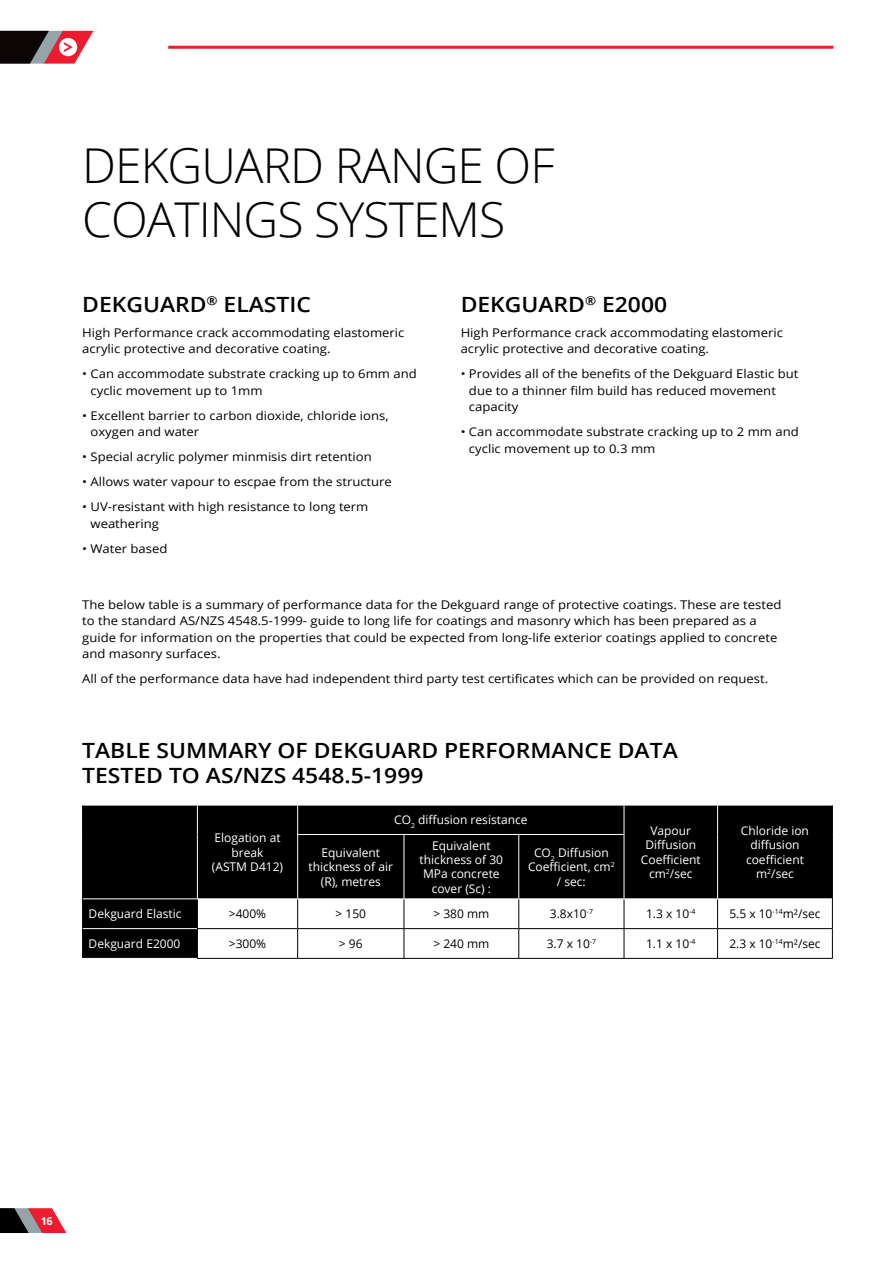
<style>
.page{position:relative;width:893px;height:1263px;background:#fff}
.page>*{position:absolute;margin:0;border:0;box-sizing:border-box;transform-origin:0 0}
.t1{font:300 48px/54px "Open Sans";letter-spacing:-.02em;color:#000}
.t2{font:600 21px/25.2px "Open Sans";color:#000;scale:1.09 1}
.t3{font:12px/16.5px "Open Sans";color:#000;scale:1.09 1}
.t4{font:12px/14.4px "Open Sans";color:#fff;text-align:center}
.t5{font:12px "Open Sans";color:#000}
.t6{font:700 10.95px "Open Sans";color:#fff}
</style>
<div class="page">
<svg style="left:83px;top:806px;width:749px;height:152px;fill:#000"></svg>
<hr style="left:82px;top:899px;width:1px;height:30px;background:#000">
<svg style="left:82px;top:929px;width:1px;height:29px"></svg>
<hr style="left:197px;top:928px;width:101px;height:1px;background:#000">
<svg style="left:197px;top:899px;width:1px;height:59px"></svg>
<hr style="left:298px;top:928px;width:106px;height:1px;background:#000">
<svg style="left:297px;top:899px;width:1px;height:59px"></svg>
<hr style="left:404px;top:928px;width:115px;height:1px;background:#000">
<svg style="left:404px;top:899px;width:1px;height:59px"></svg>
<hr style="left:519px;top:928px;width:105px;height:1px;background:#000">
<svg style="left:518px;top:899px;width:1px;height:59px"></svg>
<hr style="left:624px;top:928px;width:94px;height:1px;background:#000">
<svg style="left:624px;top:899px;width:1px;height:59px"></svg>
<hr style="left:718px;top:928px;width:115px;height:1px;background:#000">
<svg style="left:717px;top:899px;width:1px;height:59px"></svg>
<svg style="left:832px;top:899px;width:1px;height:59px"></svg>
<hr style="left:197px;top:958px;width:101px;height:1px;background:#000">
<hr style="left:298px;top:958px;width:106px;height:1px;background:#000">
<hr style="left:404px;top:958px;width:115px;height:1px;background:#000">
<hr style="left:519px;top:958px;width:105px;height:1px;background:#000">
<hr style="left:624px;top:958px;width:94px;height:1px;background:#000">
<hr style="left:718px;top:958px;width:115px;height:1px;background:#000">
<hr style="left:83px;top:928px;width:114px;height:1px;background:#fff">
<svg style="left:197px;top:805px;width:1px;height:29px"></svg>
<hr style="left:197px;top:834px;width:1px;height:64px;background:#fff">
<hr style="left:197px;top:898px;width:101px;height:1px;background:#fff">
<svg style="left:297px;top:805px;width:1px;height:29px"></svg>
<svg style="left:624px;top:805px;width:1px;height:29px"></svg>
<svg style="left:717px;top:805px;width:1px;height:29px"></svg>
<hr style="left:717px;top:834px;width:1px;height:64px;background:#fff">
<hr style="left:718px;top:898px;width:114px;height:1px;background:#fff">
<hr style="left:83px;top:898px;width:114px;height:1px;background:#fff">
<hr style="left:297px;top:834px;width:107px;height:1px;background:#fff">
<hr style="left:297px;top:835px;width:1px;height:63px;background:#fff">
<hr style="left:404px;top:834px;width:115px;height:1px;background:#fff">
<hr style="left:404px;top:835px;width:1px;height:63px;background:#fff">
<hr style="left:519px;top:834px;width:105px;height:1px;background:#fff">
<hr style="left:518px;top:835px;width:1px;height:63px;background:#fff">
<hr style="left:624px;top:835px;width:1px;height:63px;background:#fff">
<hr style="left:298px;top:898px;width:106px;height:1px;background:#fff">
<hr style="left:404px;top:898px;width:115px;height:1px;background:#fff">
<hr style="left:519px;top:898px;width:105px;height:1px;background:#fff">
<hr style="left:624px;top:898px;width:94px;height:1px;background:#fff">
<svg style="left:82px;top:805px;width:1px;height:29px"></svg>
<hr style="left:82px;top:834px;width:1px;height:65px;background:#000">
<svg style="left:832px;top:805px;width:1px;height:29px"></svg>
<hr style="left:832px;top:834px;width:1px;height:65px;background:#000">
<hr style="left:168px;top:46px;width:665px;height:3px;background:#ed1b2f">
<svg style="left:0;top:31px;width:93px;height:33px"></svg>
<svg style="left:0;top:1208px;width:66px;height:25px;background:#90464f"></svg>
<h1 class="t1" style="left:82px;top:137px;width:474px">DEKGUARD RANGE OF<br>COATINGS SYSTEMS</h1>
<h2 class="t2" style="left:82px;top:291px;width:211px">DEKGUARD<sup>®</sup> ELASTIC</h2>
<p class="t3" style="left:82px;top:324px;width:297px">High Performance crack accommodating elastomeric acrylic protective and decorative coating.</p>
<p class="t3" style="left:91px;top:365px;width:301px;text-indent:-8px">• Can accommodate substrate cracking up to 6mm and cyclic movement up to 1mm</p>
<p class="t3" style="left:91px;top:407px;width:275px;text-indent:-8px">• Excellent barrier to carbon dioxide, chloride ions, oxygen and water</p>
<p class="t3" style="left:82px;top:448px;width:267px">• Special acrylic polymer minmisis dirt retention</p>
<p class="t3" style="left:82px;top:473px;width:286px">• Allows water vapour to escpae from the structure</p>
<p class="t3" style="left:91px;top:498px;width:256px;text-indent:-8px">• UV-resistant with high resistance to long term weathering</p>
<p class="t3" style="left:82px;top:540px;width:80px">• Water based</p>
<h2 class="t2" style="left:461px;top:291px;width:191px">DEKGUARD<sup>®</sup> E2000</h2>
<p class="t3" style="left:461px;top:324px;width:297px">High Performance crack accommodating elastomeric acrylic protective and decorative coating.</p>
<p class="t3" style="left:469px;top:365px;width:304px;text-indent:-8px">• Provides all of the benefits of the Dekguard Elastic but due to a thinner film build has reduced movement capacity</p>
<p class="t3" style="left:469px;top:423px;width:304px;text-indent:-8px">• Can accommodate substrate cracking up to 2 mm and cyclic movement up to 0.3 mm</p>
<p class="t3" style="left:82px;top:596px;width:643px">The below table is a summary of performance data for the Dekguard range of protective coatings. These are tested to the standard AS/NZS 4548.5-1999- guide to long life for coatings and masonry which has been prepared as a guide for information on the properties that could be expected from long-life exterior coatings applied to concrete and masonry surfaces.</p>
<p class="t3" style="left:82px;top:670px;width:631px">All of the performance data have had independent third party test certificates which can be provided on request.</p>
<h2 class="t2" style="left:82px;top:737px;width:548px">TABLE SUMMARY OF DEKGUARD PERFORMANCE DATA<br>TESTED TO AS/NZS 4548.5-1999</h2>
<p class="t4" style="left:212px;top:830px;width:73px">Elogation at break<br>(ASTM D412)</p>
<p class="t4" style="left:394px;top:812px;width:135px">CO<sub>2</sub> diffusion resistance</p>
<p class="t4" style="left:309px;top:845px;width:86px">Equivalent thickness of air (R), metres</p>
<p class="t4" style="left:420px;top:838px;width:85px">Equivalent thickness of 30<br>MPa concrete cover (Sc) :</p>
<p class="t4" style="left:528px;top:845px;width:88px">CO<sub>2</sub> Diffusion<br>Coefficient, cm<sup>2 </sup>/ sec:</p>
<p class="t4" style="left:641px;top:823px;width:61px">Vapour<br>Diffusion<br>Coefficient cm<sup>2</sup>/sec</p>
<p class="t4" style="left:741px;top:823px;width:70px">Chloride ion diffusion coefficient m<sup>2</sup>/sec</p>
<p class="t4" style="left:89px;top:906px;width:94px">Dekguard Elastic</p>
<p class="t5" style="left:229px;top:906px;width:39px">&gt;400%</p>
<p class="t5" style="left:336px;top:906px;width:32px">&gt; 150</p>
<p class="t5" style="left:433px;top:906px;width:58px">&gt; 380 mm</p>
<p class="t5" style="left:550px;top:906px;width:45px">3.8x10<sup>-7</sup></p>
<p class="t5" style="left:646px;top:906px;width:51px">1.3 x 10<sup>-4</sup></p>
<p class="t5" style="left:729px;top:906px;width:93px">5.5 x 10<sup>-14</sup>m²/sec</p>
<p class="t4" style="left:89px;top:936px;width:93px">Dekguard E2000</p>
<p class="t5" style="left:229px;top:935px;width:39px">&gt;300%</p>
<p class="t5" style="left:339px;top:935px;width:25px">&gt; 96</p>
<p class="t5" style="left:433px;top:935px;width:58px">&gt; 240 mm</p>
<p class="t5" style="left:547px;top:935px;width:51px">3.7 x 10<sup>-7</sup></p>
<p class="t5" style="left:646px;top:935px;width:51px">1.1 x 10<sup>-4</sup></p>
<p class="t5" style="left:729px;top:935px;width:93px">2.3 x 10<sup>-14</sup>m²/sec</p>
<p class="t6" style="left:41px;top:1213px;width:14px">16</p>
</div>
